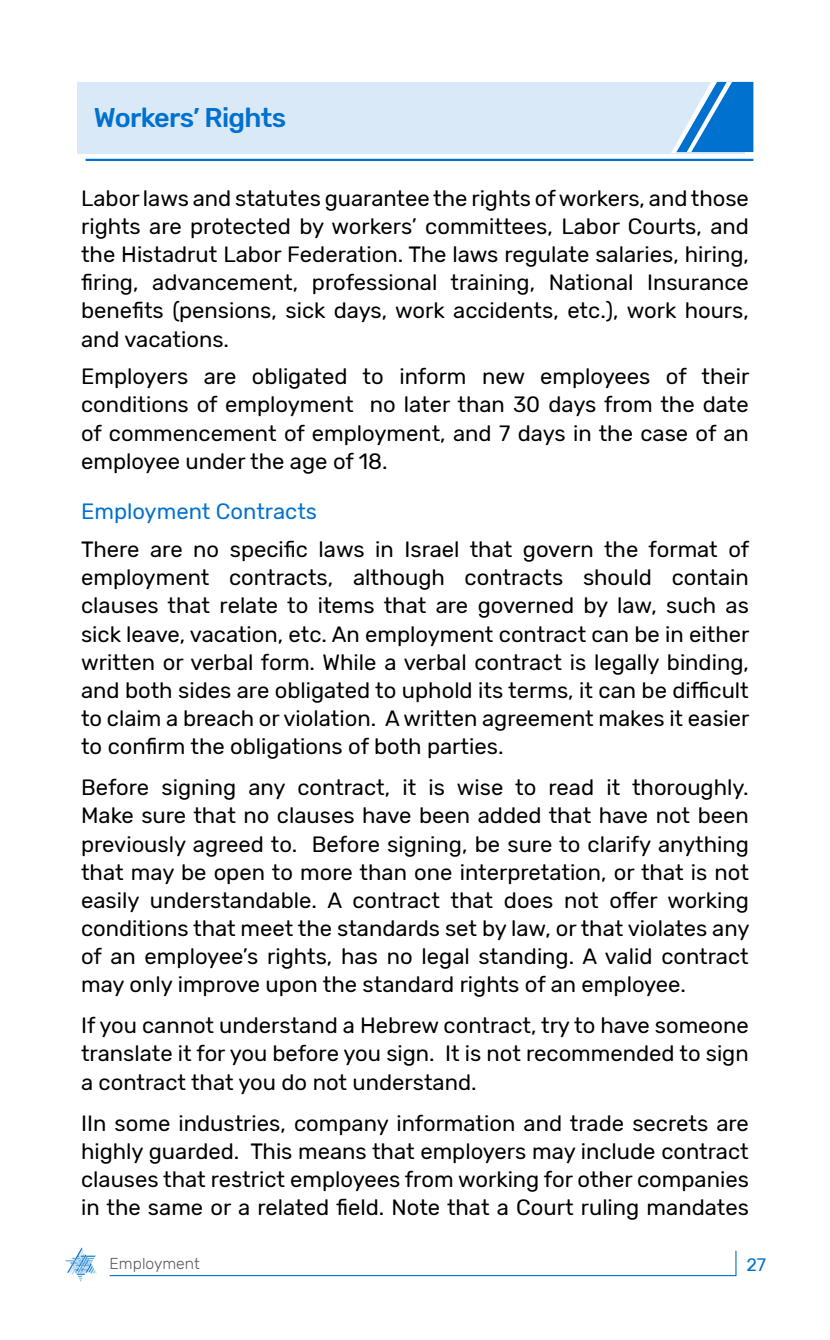
<style>
.page{position:relative;width:830px;height:1340px;background:#fff}
.page>*{position:absolute;margin:0;border:0;box-sizing:border-box;transform-origin:0 0}
.t1{font:500 27px "Rubik";letter-spacing:-.025em;color:#0071ce}
.t2{font:22.05px/28.1px "Rubik";color:#000;text-align:justify}
.t3{font:22.05px "Rubik";color:#0071ce}
.t4{font:18px "Rubik";color:#0071ce}
.t5{font:300 15.75px "Rubik";color:#58595b}
</style>
<div class="page">
<svg style="left:109px;top:1250px;width:627px;height:26px"></svg>
<svg style="left:65px;top:1247px;width:32px;height:34px"></svg>
<div style="left:77px;top:82px;width:667px;height:71px;background:#d9e9f7"></div>
<hr style="left:86px;top:159px;width:667px;height:2px;background:#0071ce">
<svg style="left:671px;top:82px;width:82px;height:71px"></svg>
<p class="t1" style="left:94px;top:102px;width:194px">Workers’ Rights</p>
<p class="t2" style="left:81px;top:184px;width:669px">Labor laws and statutes guarantee the rights of workers, and those rights are protected by workers’ committees, Labor Courts, and the Histadrut Labor Federation. The laws regulate salaries, hiring, firing, advancement, professional training, National Insurance benefits (pensions, sick days, work accidents, etc.), work hours, and vacations.</p>
<p class="t2" style="left:81px;top:363px;width:669px">Employers are obligated to inform new employees of their conditions of employment no later than 30 days from the date of commencement of employment, and 7 days in the case of an employee under the age of 18.</p>
<p class="t3" style="left:81px;top:499px;width:237px">Employment Contracts</p>
<p class="t2" style="left:81px;top:536px;width:669px">There are no specific laws in Israel that govern the format of employment contracts, although contracts should contain clauses that relate to items that are governed by law, such as sick leave, vacation, etc. An employment contract can be in either written or verbal form. While a verbal contract is legally binding, and both sides are obligated to uphold its terms, it can be difficult to claim a breach or violation. A written agreement makes it easier to confirm the obligations of both parties.</p>
<p class="t2" style="left:81px;top:774px;width:669px">Before signing any contract, it is wise to read it thoroughly.<br>Make sure that no clauses have been added that have not been previously agreed to. Before signing, be sure to clarify anything that may be open to more than one interpretation, or that is not easily understandable. A contract that does not offer working conditions that meet the standards set by law, or that violates any of an employee’s rights, has no legal standing. A valid contract may only improve upon the standard rights of an employee.</p>
<p class="t2" style="left:81px;top:1012px;width:669px">If you cannot understand a Hebrew contract, try to have someone translate it for you before you sign. It is not recommended to sign a contract that you do not understand.</p>
<p class="t2" style="left:81px;top:1109px;width:669px">IIn some industries, company information and trade secrets are highly guarded. This means that employers may include contract clauses that restrict employees from working for other companies in the same or a related field. Note that a Court ruling mandates</p>
<p class="t5" style="left:110px;top:1254px;width:91px">Employment</p>
<p class="t4" style="left:746px;top:1254px;width:21px">27</p>
</div>
